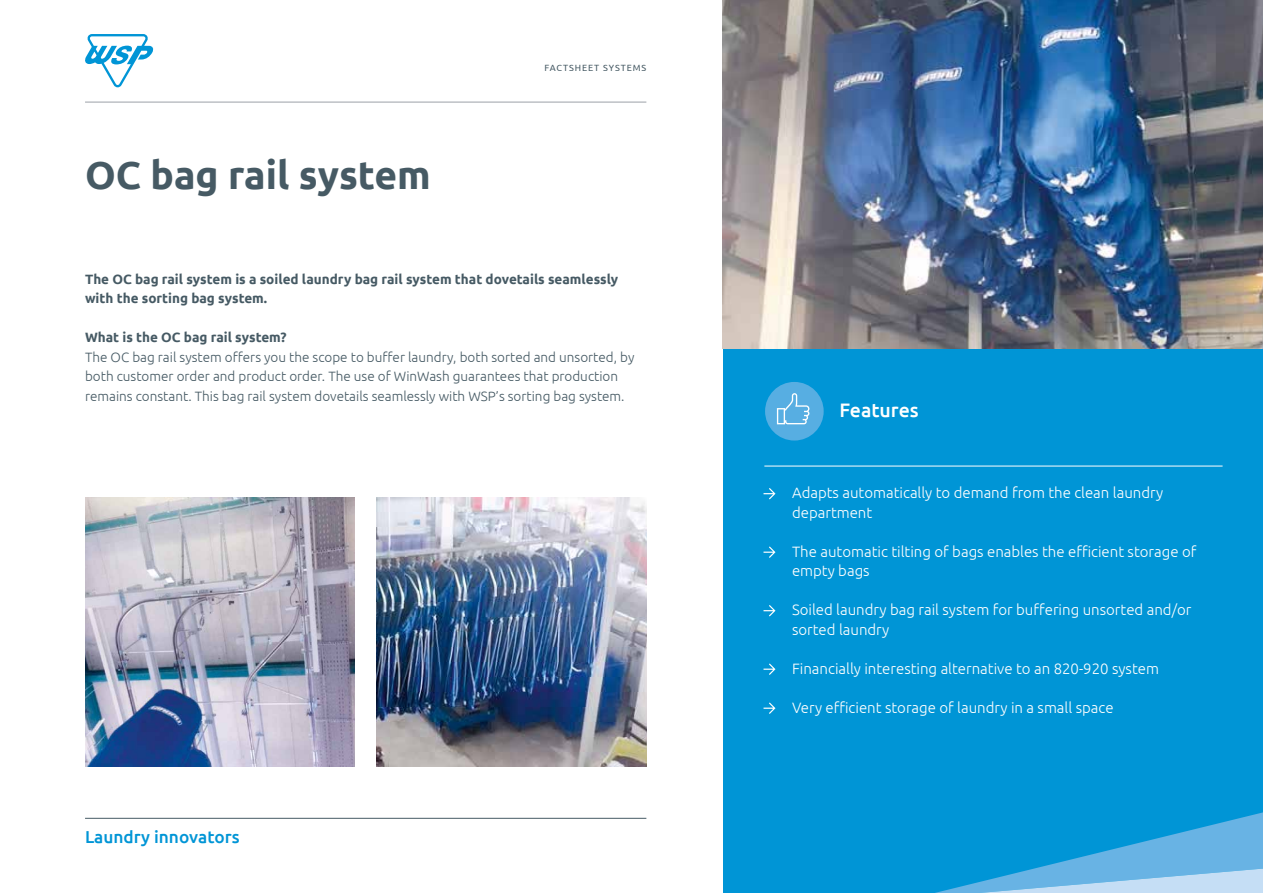
<style>
.page{position:relative;width:1263px;height:893px;background:#fff}
.page>*{position:absolute;margin:0;border:0;box-sizing:border-box;transform-origin:0 0}
.t1{font:700 39px "Ubuntu";color:#465a64}
.t2{font:500 19.5px "Ubuntu";color:#fff}
.t3{font:500 17.25px "Ubuntu";color:#0095d6}
.t4{font:300 15px/19.5px "Ubuntu";color:#fff}
.t5{font:300 13.5px/19.5px "Ubuntu";color:#465a64}
.t6{font:700 13.5px/19.5px "Ubuntu";color:#465a64}
.t7{font:9px "Ubuntu";letter-spacing:.1em;color:#465a64}
</style>
<div class="page">
<div style="left:723px;top:0;width:540px;height:893px;background:#0095d6"></div>
<div style="left:765px;top:382px;width:59px;height:59px;background:#57aee2;border-radius:50%"></div>
<svg style="left:777px;top:393px;width:32px;height:31px"></svg>
<svg style="left:1139px;top:812px;width:124px;height:31px"></svg>
<svg style="left:935px;top:843px;width:328px;height:50px"></svg>
<hr style="left:85px;top:102px;width:561px;height:1px;background:#9ca1a8">
<svg style="left:85px;top:34px;width:69px;height:53px"></svg>
<hr style="left:85px;top:818px;width:561px;height:1px;background:#465a64">
<img style="left:85px;top:497px;width:269px;height:270px">
<img style="left:377px;top:497px;width:269px;height:270px">
<hr style="left:764px;top:466px;width:458px;height:1px;background:#fff">
<img style="left:723px;top:0;width:540px;height:349px">
<svg style="left:763px;top:546px;width:12px;height:12px"></svg>
<svg style="left:763px;top:488px;width:12px;height:11px"></svg>
<svg style="left:763px;top:605px;width:12px;height:11px"></svg>
<svg style="left:763px;top:702px;width:12px;height:12px"></svg>
<svg style="left:763px;top:663px;width:12px;height:12px"></svg>
<h1 class="t1" style="left:85px;top:152px;width:347px">OC bag rail system</h1>
<p class="t7" style="left:544px;top:62px;width:103px">FACTSHEET SYSTEMS</p>
<p class="t6" style="left:85px;top:269px;width:535px">The OC bag rail system is a soiled laundry bag rail system that dovetails seamlessly with the sorting bag system.</p>
<p class="t6" style="left:85px;top:327px;width:203px">What is the OC bag rail system?</p>
<p class="t5" style="left:85px;top:347px;width:551px">The OC bag rail system offers you the scope to buffer laundry, both sorted and unsorted, by both customer order and product order. The use of WinWash guarantees that production remains constant. This bag rail system dovetails seamlessly with WSP’s sorting bag system.</p>
<p class="t3" style="left:85px;top:826px;width:156px">Laundry innovators</p>
<h2 class="t2" style="left:839px;top:397px;width:81px">Features</h2>
<p class="t4" style="left:792px;top:483px;width:373px">Adapts automatically to demand from the clean laundry department</p>
<p class="t4" style="left:792px;top:541px;width:406px">The automatic tilting of bags enables the efficient storage of empty bags</p>
<p class="t4" style="left:792px;top:600px;width:401px">Soiled laundry bag rail system for buffering unsorted and/or sorted laundry</p>
<p class="t4" style="left:792px;top:658px;width:368px">Financially interesting alternative to an 820-920 system</p>
<p class="t4" style="left:792px;top:697px;width:323px">Very efficient storage of laundry in a small space</p>
</div>
